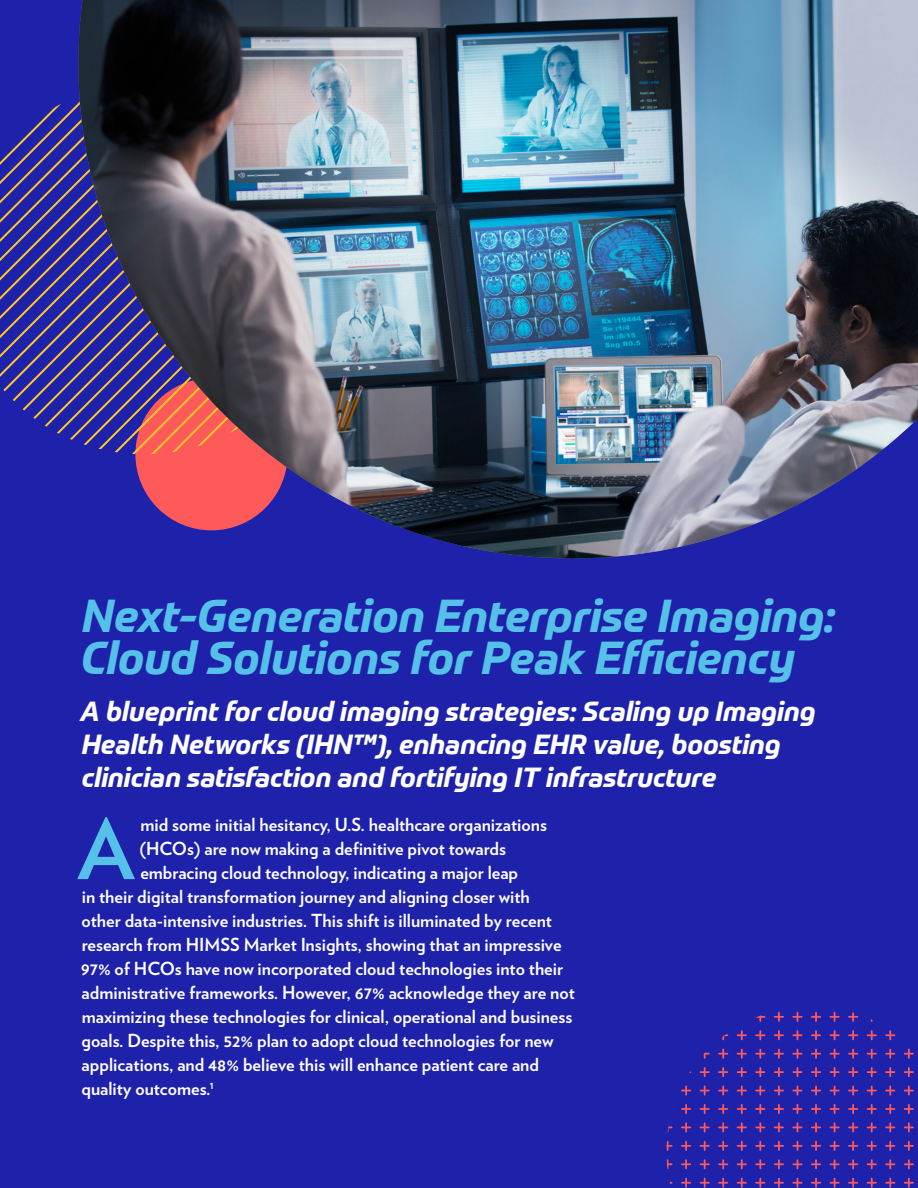
<style>
.page{position:relative;width:918px;height:1188px;background:#1e22aa}
.page>*{position:absolute;margin:0;border:0;box-sizing:border-box;transform-origin:0 0}
.t1{font:700 83.55px "Verlag";color:#55c1e9}
.t2{font:italic 700 45px/42px "Prometo";color:#55c1e9}
.t3{font:italic 700 27px/33px "Prometo";color:#fff}
.t4{font:700 18px "Verlag";color:#fff}
</style>
<div class="page">
<svg style="left:0;top:291px;width:78px;height:149px"></svg>
<svg style="left:0;top:103px;width:78px;height:188px"></svg>
<img style="left:78px;top:0;width:840px;height:558px">
<svg style="left:681px;top:1086px;width:10px;height:10px"></svg>
<svg style="left:681px;top:1104px;width:10px;height:10px"></svg>
<svg style="left:703px;top:1052px;width:7px;height:7px"></svg>
<svg style="left:700px;top:1067px;width:10px;height:10px"></svg>
<svg style="left:700px;top:1086px;width:10px;height:10px"></svg>
<svg style="left:700px;top:1104px;width:10px;height:10px"></svg>
<svg style="left:722px;top:1034px;width:6px;height:6px"></svg>
<svg style="left:718px;top:1049px;width:10px;height:10px"></svg>
<svg style="left:718px;top:1067px;width:10px;height:10px"></svg>
<svg style="left:718px;top:1086px;width:10px;height:10px"></svg>
<svg style="left:718px;top:1104px;width:10px;height:10px"></svg>
<svg style="left:737px;top:1030px;width:10px;height:10px"></svg>
<svg style="left:737px;top:1049px;width:10px;height:10px"></svg>
<svg style="left:737px;top:1067px;width:10px;height:10px"></svg>
<svg style="left:737px;top:1086px;width:10px;height:10px"></svg>
<svg style="left:737px;top:1104px;width:10px;height:10px"></svg>
<svg style="left:755px;top:1015px;width:10px;height:7px"></svg>
<svg style="left:755px;top:1030px;width:10px;height:10px"></svg>
<svg style="left:755px;top:1049px;width:10px;height:10px"></svg>
<svg style="left:755px;top:1067px;width:10px;height:10px"></svg>
<svg style="left:755px;top:1086px;width:10px;height:10px"></svg>
<svg style="left:755px;top:1104px;width:10px;height:10px"></svg>
<svg style="left:774px;top:1012px;width:10px;height:10px"></svg>
<svg style="left:774px;top:1030px;width:10px;height:10px"></svg>
<svg style="left:774px;top:1049px;width:10px;height:10px"></svg>
<svg style="left:774px;top:1067px;width:10px;height:10px"></svg>
<svg style="left:774px;top:1086px;width:10px;height:10px"></svg>
<svg style="left:774px;top:1104px;width:10px;height:10px"></svg>
<svg style="left:792px;top:1012px;width:10px;height:10px"></svg>
<svg style="left:792px;top:1030px;width:10px;height:10px"></svg>
<svg style="left:792px;top:1049px;width:10px;height:10px"></svg>
<svg style="left:792px;top:1067px;width:10px;height:10px"></svg>
<svg style="left:792px;top:1086px;width:10px;height:10px"></svg>
<svg style="left:792px;top:1104px;width:10px;height:10px"></svg>
<svg style="left:811px;top:1012px;width:10px;height:10px"></svg>
<svg style="left:811px;top:1030px;width:10px;height:10px"></svg>
<svg style="left:811px;top:1049px;width:10px;height:10px"></svg>
<svg style="left:811px;top:1067px;width:10px;height:10px"></svg>
<svg style="left:811px;top:1086px;width:10px;height:10px"></svg>
<svg style="left:811px;top:1104px;width:10px;height:10px"></svg>
<svg style="left:830px;top:1012px;width:10px;height:10px"></svg>
<svg style="left:830px;top:1030px;width:10px;height:10px"></svg>
<svg style="left:830px;top:1049px;width:10px;height:10px"></svg>
<svg style="left:830px;top:1067px;width:10px;height:10px"></svg>
<svg style="left:830px;top:1086px;width:10px;height:10px"></svg>
<svg style="left:830px;top:1104px;width:10px;height:10px"></svg>
<svg style="left:848px;top:1012px;width:10px;height:10px"></svg>
<svg style="left:848px;top:1030px;width:10px;height:10px"></svg>
<svg style="left:848px;top:1049px;width:10px;height:10px"></svg>
<svg style="left:848px;top:1067px;width:10px;height:10px"></svg>
<svg style="left:848px;top:1086px;width:10px;height:10px"></svg>
<svg style="left:848px;top:1104px;width:10px;height:10px"></svg>
<svg style="left:867px;top:1030px;width:10px;height:10px"></svg>
<svg style="left:867px;top:1049px;width:10px;height:10px"></svg>
<svg style="left:867px;top:1067px;width:10px;height:10px"></svg>
<svg style="left:867px;top:1086px;width:10px;height:10px"></svg>
<svg style="left:867px;top:1104px;width:10px;height:10px"></svg>
<svg style="left:885px;top:1030px;width:10px;height:10px"></svg>
<svg style="left:885px;top:1049px;width:10px;height:10px"></svg>
<svg style="left:885px;top:1067px;width:10px;height:10px"></svg>
<svg style="left:885px;top:1086px;width:10px;height:10px"></svg>
<svg style="left:885px;top:1104px;width:10px;height:10px"></svg>
<svg style="left:904px;top:1049px;width:10px;height:10px"></svg>
<svg style="left:904px;top:1067px;width:10px;height:10px"></svg>
<svg style="left:904px;top:1086px;width:10px;height:10px"></svg>
<svg style="left:904px;top:1104px;width:10px;height:10px"></svg>
<svg style="left:667px;top:1125px;width:6px;height:7px"></svg>
<svg style="left:666px;top:1159px;width:7px;height:10px"></svg>
<svg style="left:666px;top:1141px;width:7px;height:10px"></svg>
<svg style="left:681px;top:1122px;width:10px;height:10px"></svg>
<svg style="left:681px;top:1159px;width:10px;height:10px"></svg>
<svg style="left:681px;top:1141px;width:10px;height:10px"></svg>
<svg style="left:681px;top:1178px;width:10px;height:10px"></svg>
<svg style="left:700px;top:1122px;width:10px;height:10px"></svg>
<svg style="left:700px;top:1159px;width:10px;height:10px"></svg>
<svg style="left:700px;top:1141px;width:10px;height:10px"></svg>
<svg style="left:700px;top:1178px;width:10px;height:10px"></svg>
<svg style="left:718px;top:1122px;width:10px;height:10px"></svg>
<svg style="left:718px;top:1159px;width:10px;height:10px"></svg>
<svg style="left:718px;top:1141px;width:10px;height:10px"></svg>
<svg style="left:718px;top:1178px;width:10px;height:10px"></svg>
<svg style="left:737px;top:1122px;width:10px;height:10px"></svg>
<svg style="left:737px;top:1159px;width:10px;height:10px"></svg>
<svg style="left:737px;top:1141px;width:10px;height:10px"></svg>
<svg style="left:737px;top:1178px;width:10px;height:10px"></svg>
<svg style="left:755px;top:1122px;width:10px;height:10px"></svg>
<svg style="left:755px;top:1159px;width:10px;height:10px"></svg>
<svg style="left:755px;top:1141px;width:10px;height:10px"></svg>
<svg style="left:755px;top:1178px;width:10px;height:10px"></svg>
<svg style="left:774px;top:1122px;width:10px;height:10px"></svg>
<svg style="left:774px;top:1159px;width:10px;height:10px"></svg>
<svg style="left:774px;top:1141px;width:10px;height:10px"></svg>
<svg style="left:774px;top:1178px;width:10px;height:10px"></svg>
<svg style="left:792px;top:1122px;width:10px;height:10px"></svg>
<svg style="left:792px;top:1159px;width:10px;height:10px"></svg>
<svg style="left:792px;top:1141px;width:10px;height:10px"></svg>
<svg style="left:792px;top:1178px;width:10px;height:10px"></svg>
<svg style="left:811px;top:1122px;width:10px;height:10px"></svg>
<svg style="left:811px;top:1159px;width:10px;height:10px"></svg>
<svg style="left:811px;top:1141px;width:10px;height:10px"></svg>
<svg style="left:811px;top:1178px;width:10px;height:10px"></svg>
<svg style="left:830px;top:1122px;width:10px;height:10px"></svg>
<svg style="left:830px;top:1159px;width:10px;height:10px"></svg>
<svg style="left:830px;top:1141px;width:10px;height:10px"></svg>
<svg style="left:830px;top:1178px;width:10px;height:10px"></svg>
<svg style="left:848px;top:1122px;width:10px;height:10px"></svg>
<svg style="left:848px;top:1159px;width:10px;height:10px"></svg>
<svg style="left:848px;top:1141px;width:10px;height:10px"></svg>
<svg style="left:848px;top:1178px;width:10px;height:10px"></svg>
<svg style="left:867px;top:1122px;width:10px;height:10px"></svg>
<svg style="left:867px;top:1159px;width:10px;height:10px"></svg>
<svg style="left:867px;top:1141px;width:10px;height:10px"></svg>
<svg style="left:867px;top:1178px;width:10px;height:10px"></svg>
<svg style="left:885px;top:1122px;width:10px;height:10px"></svg>
<svg style="left:885px;top:1159px;width:10px;height:10px"></svg>
<svg style="left:885px;top:1141px;width:10px;height:10px"></svg>
<svg style="left:885px;top:1178px;width:10px;height:10px"></svg>
<svg style="left:904px;top:1122px;width:10px;height:10px"></svg>
<svg style="left:904px;top:1159px;width:10px;height:10px"></svg>
<svg style="left:904px;top:1141px;width:10px;height:10px"></svg>
<svg style="left:904px;top:1178px;width:10px;height:10px"></svg>
<h2 class="t2" style="left:81px;top:595px;width:755px">Next-Generation Enterprise Imaging:<br>Cloud Solutions for Peak Efficiency</h2>
<h3 class="t3" style="left:81px;top:695px;width:737px">A blueprint for cloud imaging strategies: Scaling up Imaging<br>Health Networks (IHN™), enhancing EHR value, boosting clinician satisfaction and fortifying IT infrastructure</h3>
<h1 class="t1" style="left:77px;top:783px;width:59px">A</h1>
<p class="t4" style="left:141px;top:810px;width:408px">mid some initial hesitancy, U.S. healthcare organizations</p>
<p class="t4" style="left:140px;top:834px;width:368px">(HCOs) are now making a definitive pivot towards</p>
<p class="t4" style="left:140px;top:858px;width:379px">embracing cloud technology, indicating a major leap</p>
<p class="t4" style="left:82px;top:882px;width:449px">in their digital transformation journey and aligning closer with</p>
<p class="t4" style="left:82px;top:906px;width:472px">other data-intensive industries. This shift is illuminated by recent</p>
<p class="t4" style="left:82px;top:930px;width:481px">research from HIMSS Market Insights, showing that an impressive</p>
<p class="t4" style="left:81px;top:954px;width:484px">97% of HCOs have now incorporated cloud technologies into their</p>
<p class="t4" style="left:82px;top:978px;width:495px">administrative frameworks. However, 67% acknowledge they are not</p>
<p class="t4" style="left:82px;top:1002px;width:492px">maximizing these technologies for clinical, operational and business</p>
<p class="t4" style="left:81px;top:1026px;width:474px">goals. Despite this, 52% plan to adopt cloud technologies for new</p>
<p class="t4" style="left:82px;top:1050px;width:459px">applications, and 48% believe this will enhance patient care and</p>
<p class="t4" style="left:81px;top:1074px;width:134px">quality outcomes.<sup>1</sup></p>
</div>
